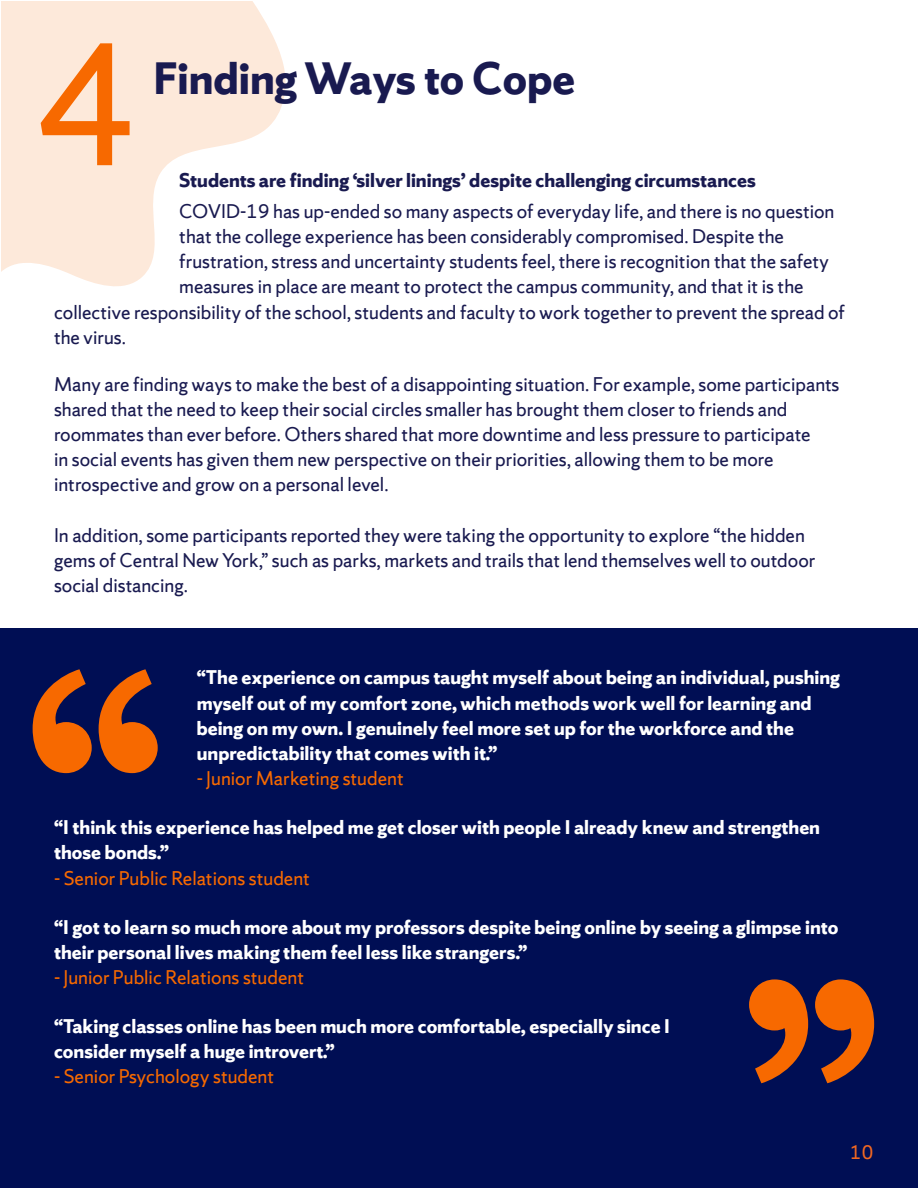
<style>
.page{position:relative;width:918px;height:1188px;background:#fff}
.page>*{position:absolute;margin:0;border:0;box-sizing:border-box;transform-origin:0 0}
.t1{font:700 300px "Sherman Serif";color:#f76900}
.t2{font:187.5px "Sherman Sans";color:#f76900}
.t3{font:700 48px "Sherman Sans";color:#191a50}
.t4{font:21px/25.2px "Sherman Sans";color:#191a50}
.t5{font:700 21px/25.2px "Sherman Sans";color:#fff}
.t6{font:21px "Sherman Sans";color:#f76900}
.t7{font:700 21px "Sherman Sans";color:#191a50}
.t8{font:21px "Sherman Sans";color:#f36821}
</style>
<div class="page">
<div style="left:0;top:629px;width:918px;height:559px;background:#000e54"></div>
<svg style="left:1px;top:1px;width:285px;height:286px;fill:#fde9da"></svg>
<svg style="left:1px;top:171px;width:178px;height:107px;fill:#fde9da"></svg>
<p class="t2" style="left:35px;top:-6px;width:105px">4</p>
<p class="t3" style="left:153px;top:49px;width:423px">Finding Ways to Cope</p>
<p class="t7" style="left:179px;top:167px;width:578px">Students are finding ‘silver linings’ despite challenging circumstances</p>
<p class="t4" style="left:179px;top:198px;width:657px">COVID-19 has up-ended so many aspects of everyday life, and there is no question</p>
<p class="t4" style="left:179px;top:224px;width:606px">that the college experience has been considerably compromised. Despite the</p>
<p class="t4" style="left:179px;top:249px;width:651px">frustration, stress and uncertainty students feel, there is recognition that the safety</p>
<p class="t4" style="left:179px;top:274px;width:626px">measures in place are meant to protect the campus community, and that it is the</p>
<p class="t4" style="left:54px;top:299px;width:793px">collective responsibility of the school, students and faculty to work together to prevent the spread of</p>
<p class="t4" style="left:54px;top:324px;width:74px">the virus.</p>
<p class="t4" style="left:54px;top:371px;width:787px">Many are finding ways to make the best of a disappointing situation. For example, some participants shared that the need to keep their social circles smaller has brought them closer to friends and roommates than ever before. Others shared that more downtime and less pressure to participate<br>in social events has given them new perspective on their priorities, allowing them to be more introspective and grow on a personal level.</p>
<p class="t4" style="left:54px;top:522px;width:763px">In addition, some participants reported they were taking the opportunity to explore “the hidden gems of Central New York,” such as parks, markets and trails that lend themselves well to outdoor social distancing.</p>
<p class="t1" style="left:26px;top:585px;width:148px">“</p>
<p class="t5" style="left:197px;top:665px;width:645px">“The experience on campus taught myself about being an individual, pushing myself out of my comfort zone, which methods work well for learning and being on my own. I genuinely feel more set up for the workforce and the unpredictability that comes with it.”</p>
<p class="t6" style="left:197px;top:766px;width:208px">- Junior Marketing student</p>
<p class="t5" style="left:54px;top:815px;width:768px">“I think this experience has helped me get closer with people I already knew and strengthen those bonds.”</p>
<p class="t6" style="left:54px;top:865px;width:257px">- Senior Public Relations student</p>
<p class="t5" style="left:54px;top:914px;width:786px">“I got to learn so much more about my professors despite being online by seeing a glimpse into their personal lives making them feel less like strangers.”</p>
<p class="t6" style="left:54px;top:965px;width:252px">- Junior Public Relations student</p>
<p class="t5" style="left:54px;top:1013px;width:617px">“Taking classes online has been much more comfortable, especially since I consider myself a huge introvert.”</p>
<p class="t6" style="left:54px;top:1064px;width:222px">- Senior Psychology student</p>
<p class="t1" style="left:881px;top:1168px;width:148px;rotate:-180deg">“</p>
<p class="t8" style="left:850px;top:1140px;width:25px">10</p>
</div>
